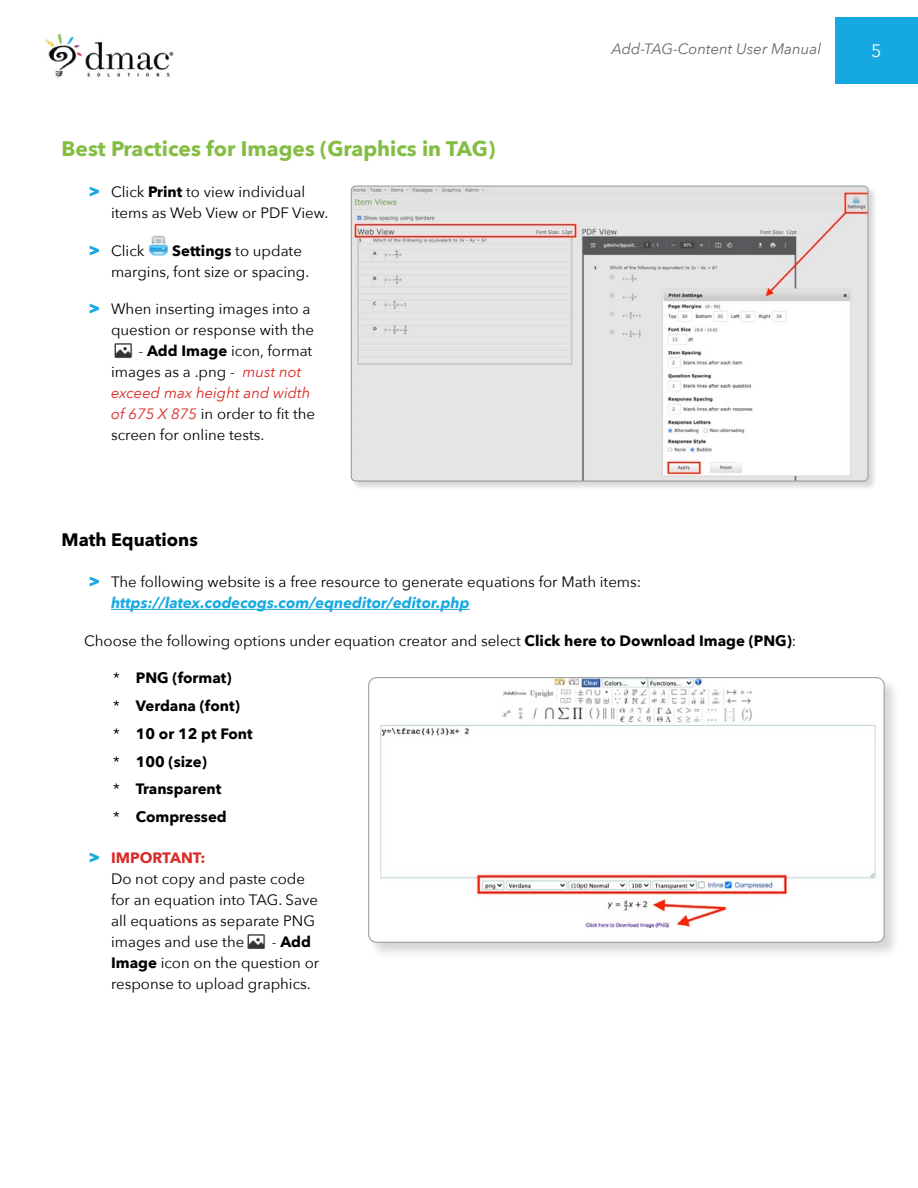
<style>
.page{position:relative;width:918px;height:1188px;background:#fff}
.page>*{position:absolute;margin:0;border:0;box-sizing:border-box;transform-origin:0 0}
.t1{font:700 21px "Avenir Next";color:#83bd41}
.t2{font:700 18px "Avenir Next";color:#000}
.t3{font:18px "Avenir Next";color:#fff}
.t4{font:15px/21px "Avenir Next";color:#000}
.t5{font:700 15px/27.8px "Avenir Next";color:#000}
.t6{font:italic 15px "Avenir Next";color:#696a6d}
.s1{font-weight:800;font-size:18px;color:#16a9e1}
.s2{font-weight:700}
.s3{font-style:italic;color:#d92b27}
.s4{font-weight:700;font-style:italic;color:#16a9e1}
.s5{font-weight:400}
.s6{font-weight:700;color:#d92b27}
</style>
<div class="page">
<div style="left:836px;top:17px;width:82px;height:67px;background:#16a9e1"></div>
<img style="left:45px;top:33px;width:129px;height:45px">
<hr style="left:111px;top:609px;width:359px;height:1px;background:#16a9e1">
<img style="left:149px;top:236px;width:19px;height:20px">
<img style="left:114px;top:343px;width:19px;height:16px">
<img style="left:247px;top:934px;width:19px;height:16px">
<div style="left:351px;top:185px;width:527px;height:306px;background:#000;opacity:.16"></div>
<img style="left:351px;top:186px;width:517px;height:295px">
<div style="left:351px;top:186px;width:517px;height:295px;border:1px solid #939598;border-radius:4px"></div>
<div style="left:368px;top:677px;width:532px;height:282px;background:#000;opacity:.16"></div>
<img style="left:369px;top:678px;width:515px;height:259px">
<div style="left:368px;top:677px;width:517px;height:266px;border:1px solid #939598;border-radius:8px"></div>
<h1 class="t1" style="left:62px;top:130px;width:435px">Best Practices for Images (Graphics in TAG)</h1>
<p class="t4" style="left:111px;top:181px;width:219px;text-indent:-23px"><span class="s1">&gt;</span> Click <span class="s2">Print</span> to view individual items as Web View or PDF View.</p>
<p class="t4" style="left:89px;top:239px;width:57px"><span class="s1">&gt;</span> Click</p>
<p class="t4" style="left:111px;top:239px;width:200px;text-indent:61px"><span class="s2">Settings</span> to update margins, font size or spacing.</p>
<p class="t4" style="left:89px;top:298px;width:227px;text-align:right"><span class="s1">&gt;</span> When inserting images into a question or response with the</p>
<p class="t4" style="left:111px;top:340px;width:206px;text-indent:27px">- <span class="s2">Add Image</span> icon, format images as a .png - <span class="s3">must not exceed max height and width of 675 X 875</span> in order to fit the screen for online tests.</p>
<p class="t6" style="left:612px;top:36px;width:211px">Add-TAG-Content User Manual</p>
<p class="t3" style="left:871px;top:36px;width:12px">5</p>
<p class="t2" style="left:62px;top:524px;width:138px">Math Equations</p>
<p class="t4" style="left:111px;top:571px;width:532px;text-indent:-22px"><span class="s1">&gt;</span> The following website is a free resource to generate equations for Math items: <span class="s4">https://latex.codecogs.com/eqneditor/editor.php</span></p>
<p class="t4" style="left:84px;top:629px;width:714px">Choose the following options under equation creator and select <span class="s2">Click here to Download Image (PNG)</span>:</p>
<p class="t5" style="left:113px;top:664px;width:141px"><span class="s5">*</span> PNG (format)<br><span class="s5">*</span> Verdana (font)<br><span class="s5">*</span> 10 or 12 pt Font <span class="s5">*</span> 100 (size)<br><span class="s5">*</span> Transparent<br><span class="s5">*</span> Compressed</p>
<p class="t4" style="left:111px;top:847px;width:208px;text-indent:-23px"><span class="s1">&gt;</span> <span class="s6">IMPORTANT:<br></span>Do not copy and paste code for an equation into TAG. Save all equations as separate PNG images and use the</p>
<p class="t4" style="left:111px;top:931px;width:210px;text-indent:161px">- <span class="s2">Add<br>Image</span> icon on the question or response to upload graphics.</p>
</div>
